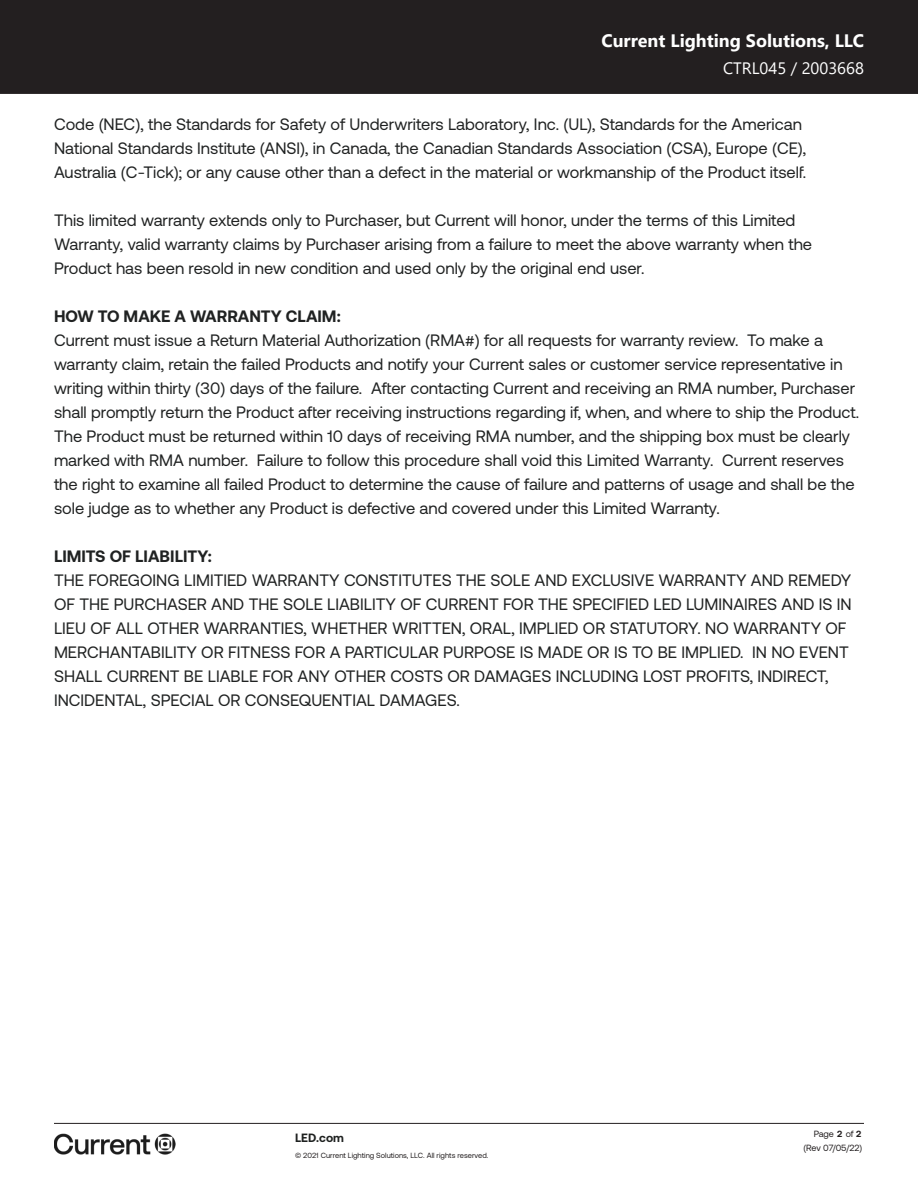
<style>
.page{position:relative;width:918px;height:1188px;background:#fff}
.page>*{position:absolute;margin:0;border:0;box-sizing:border-box;transform-origin:0 0}
.t1{font:700 18px "Segoe UI";color:#fff}
.t2{font:16.5px/24px "Aeonik";color:#202222}
.t3{font:700 16.5px "Aeonik";color:#202222}
.t4{font:16.5px "Segoe UI";color:#fff}
.t5{font:700 12px "Aeonik";color:#1e2120}
.t6{font:9px "Aeonik";letter-spacing:-.005em;color:#231f20}
.t7{font:7.5px "Aeonik";color:#231f20}
.s1{font-weight:700}
</style>
<div class="page">
<div style="left:0;top:0;width:918px;height:94px;background:#231f20"></div>
<hr style="left:54px;top:1123px;width:810px;height:1px;background:#231f20">
<img style="left:54px;top:1133px;width:122px;height:22px">
<p class="t1" style="left:602px;top:24px;width:264px">Current Lighting Solutions, LLC</p>
<p class="t4" style="left:723px;top:53px;width:142px">CTRL045 / 2003668</p>
<p class="t2" style="left:54px;top:113px;width:754px">Code (NEC), the Standards for Safety of Underwriters Laboratory, Inc. (UL), Standards for the American<br>National Standards Institute (ANSI), in Canada, the Canadian Standards Association (CSA), Europe (CE),<br>Australia (C-Tick); or any cause other than a defect in the material or workmanship of the Product itself.</p>
<p class="t2" style="left:54px;top:209px;width:760px">This limited warranty extends only to Purchaser, but Current will honor, under the terms of this Limited<br>Warranty, valid warranty claims by Purchaser arising from a failure to meet the above warranty when the<br>Product has been resold in new condition and used only by the original end user.</p>
<p class="t3" style="left:54px;top:307px;width:288px">HOW TO MAKE A WARRANTY CLAIM:</p>
<p class="t2" style="left:54px;top:329px;width:807px">Current must issue a Return Material Authorization (RMA#) for all requests for warranty review. To make a warranty claim, retain the failed Products and notify your Current sales or customer service representative in writing within thirty (30) days of the failure. After contacting Current and receiving an RMA number, Purchaser shall promptly return the Product after receiving instructions regarding if, when, and where to ship the Product.<br>The Product must be returned within 10 days of receiving RMA number, and the shipping box must be clearly marked with RMA number. Failure to follow this procedure shall void this Limited Warranty. Current reserves the right to examine all failed Product to determine the cause of failure and patterns of usage and shall be the sole judge as to whether any Product is defective and covered under this Limited Warranty.</p>
<p class="t3" style="left:54px;top:547px;width:159px">LIMITS OF LIABILITY:</p>
<p class="t2" style="left:54px;top:569px;width:799px">THE FOREGOING LIMITIED WARRANTY CONSTITUTES THE SOLE AND EXCLUSIVE WARRANTY AND REMEDY OF THE PURCHASER AND THE SOLE LIABILITY OF CURRENT FOR THE SPECIFIED LED LUMINAIRES AND IS IN LIEU OF ALL OTHER WARRANTIES, WHETHER WRITTEN, ORAL, IMPLIED OR STATUTORY. NO WARRANTY OF MERCHANTABILITY OR FITNESS FOR A PARTICULAR PURPOSE IS MADE OR IS TO BE IMPLIED. IN NO EVENT SHALL CURRENT BE LIABLE FOR ANY OTHER COSTS OR DAMAGES INCLUDING LOST PROFITS, INDIRECT, INCIDENTAL, SPECIAL OR CONSEQUENTIAL DAMAGES.</p>
<p class="t5" style="left:295px;top:1131px;width:50px">LED.com</p>
<p class="t7" style="left:295px;top:1151px;width:195px">© 2021 Current Lighting Solutions, LLC. All rights reserved.</p>
<p class="t6" style="left:814px;top:1129px;width:49px">Page <span class="s1">2</span> of <span class="s1">2</span></p>
<p class="t6" style="left:804px;top:1143px;width:60px">(Rev 07/05/22)</p>
</div>
